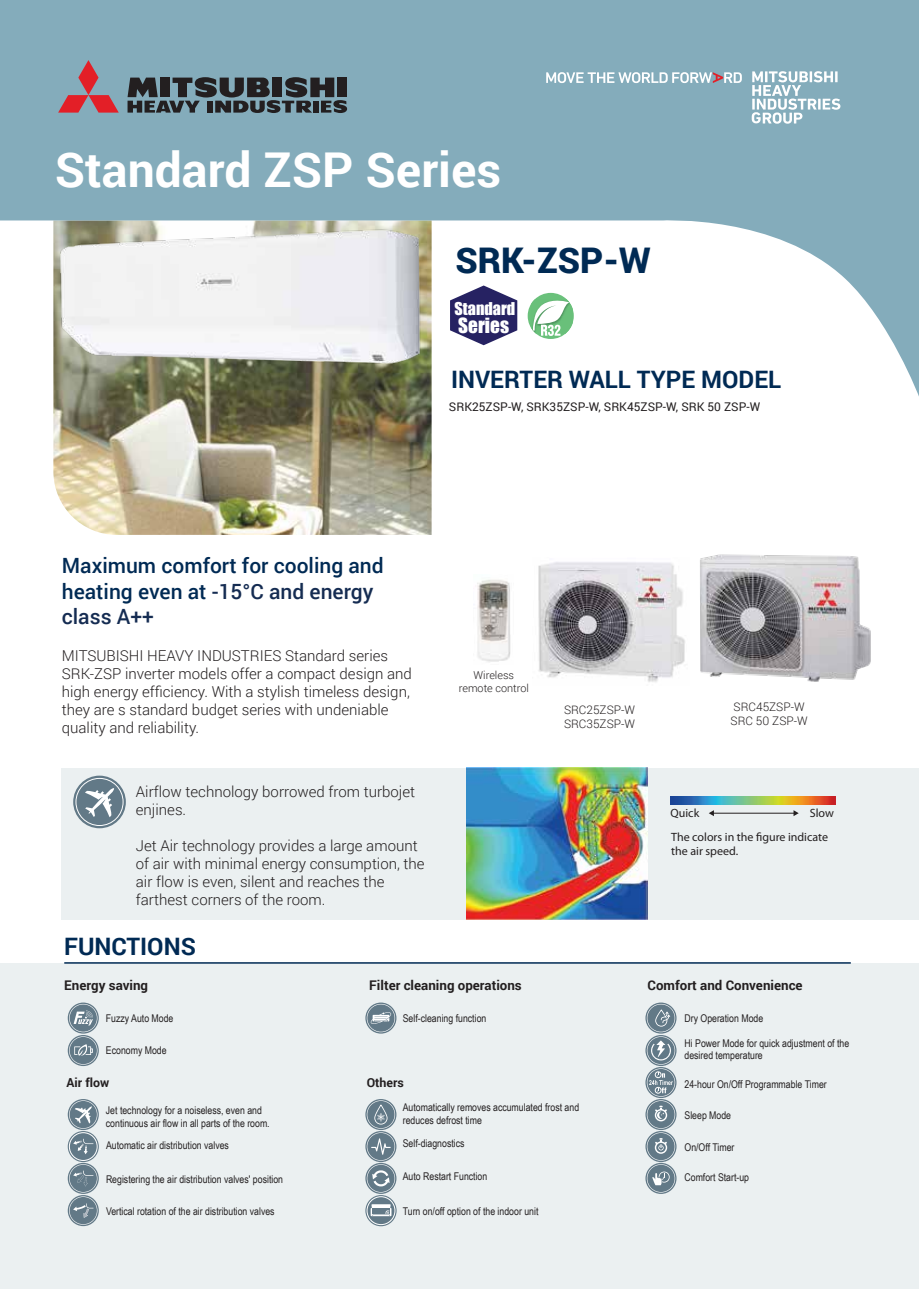
<style>
.page{position:relative;width:919px;height:1289px;background:#fff}
.page>*{position:absolute;margin:0;border:0;box-sizing:border-box;transform-origin:0 0}
.t1{font:700 48px "Roboto";color:#fff}
.t2{font:900 35.4px "Roboto";color:#002a54}
.t3{font:700 24px "Roboto";color:#002a54}
.t4{font:500 21px/25.2px "Roboto";color:#002a54}
.t5{font:19.2px "Impact";color:#fff}
.t6{font:16.2px "Impact";color:#fff}
.t7{font:300 15px/18px "Roboto";color:#231f20}
.t8{font:700 13.35px "Roboto";color:#231f20}
.t9{font:700 12.45px "Roboto";color:#231f20}
.t10{font:12px/24.2px "Myriad Pro";color:#231f20}
.t11{font:12px "Roboto";color:#231f20}
.t12{font:300 11.85px/14.2px "Roboto";color:#231f20}
.t13{font:300 10.8px/13px "Roboto";color:#231f20;text-align:center}
.t14{font:10.65px/12.8px "Arial Narrow";color:#231f20}
.s1{color:#152c52}
</style>
<div class="page">
<div style="left:62px;top:767px;width:856px;height:152px;background:#ebf0f1"></div>
<div style="left:0;top:963px;width:918px;height:325px;background:#ebf0f1"></div>
<img style="left:53px;top:396px;width:378px;height:139px">
<svg style="left:0;top:0;width:918px;height:396px;fill:#84acbb"></svg>
<svg style="left:127px;top:77px;width:220px;height:36px;background:#48555c"></svg>
<svg style="left:58px;top:60px;width:61px;height:53px;background:#a37d8a"></svg>
<svg style="left:450px;top:285px;width:67px;height:60px"></svg>
<hr style="left:64px;top:962px;width:786px;height:1px;background:#002a54">
<svg style="left:68px;top:1098px;width:31px;height:32px"></svg>
<svg style="left:69px;top:1100px;width:28px;height:28px"></svg>
<svg style="left:68px;top:1130px;width:31px;height:32px"></svg>
<div style="left:69px;top:1132px;width:28px;height:28px;border:1px solid #fff;border-radius:50%"></div>
<svg style="left:73px;top:1138px;width:20px;height:16px"></svg>
<svg style="left:68px;top:1162px;width:31px;height:31px"></svg>
<svg style="left:68px;top:1194px;width:31px;height:32px"></svg>
<svg style="left:69px;top:1164px;width:28px;height:60px;background:#8698a2"></svg>
<svg style="left:365px;top:1002px;width:31px;height:31px"></svg>
<svg style="left:367px;top:1003px;width:28px;height:29px"></svg>
<svg style="left:68px;top:1002px;width:31px;height:31px"></svg>
<svg style="left:68px;top:1034px;width:31px;height:32px"></svg>
<svg style="left:69px;top:1003px;width:28px;height:61px"></svg>
<svg style="left:365px;top:1130px;width:31px;height:32px"></svg>
<svg style="left:365px;top:1162px;width:31px;height:31px"></svg>
<svg style="left:365px;top:1098px;width:31px;height:32px"></svg>
<svg style="left:367px;top:1100px;width:28px;height:92px"></svg>
<svg style="left:365px;top:1194px;width:31px;height:32px"></svg>
<div style="left:367px;top:1196px;width:28px;height:28px;border:1px solid #fff;border-radius:50%"></div>
<svg style="left:370px;top:1204px;width:21px;height:12px"></svg>
<svg style="left:645px;top:1130px;width:31px;height:32px"></svg>
<svg style="left:645px;top:1162px;width:31px;height:31px"></svg>
<svg style="left:645px;top:1098px;width:31px;height:32px"></svg>
<svg style="left:645px;top:1002px;width:31px;height:31px"></svg>
<svg style="left:645px;top:1034px;width:31px;height:32px"></svg>
<svg style="left:546px;top:72px;width:195px;height:11px"></svg>
<svg style="left:751px;top:71px;width:89px;height:53px"></svg>
<img style="left:41px;top:221px;width:390px;height:151px">
<img style="left:477px;top:579px;width:34px;height:83px">
<svg style="left:73px;top:775px;width:53px;height:53px"></svg>
<svg style="left:75px;top:778px;width:49px;height:48px"></svg>
<svg style="left:645px;top:1066px;width:31px;height:32px"></svg>
<svg style="left:646px;top:1003px;width:29px;height:189px"></svg>
<img style="left:466px;top:767px;width:181px;height:152px">
<hr style="left:713px;top:812px;width:81px;height:1px;background:#231f20">
<svg style="left:709px;top:810px;width:4px;height:6px"></svg>
<svg style="left:793px;top:810px;width:5px;height:6px"></svg>
<img style="left:671px;top:796px;width:164px;height:9px">
<img style="left:700px;top:554px;width:171px;height:128px">
<img style="left:538px;top:562px;width:147px;height:120px">
<div style="left:527px;top:293px;width:46px;height:46px;background:#6ac17b;border-radius:50%"></div>
<img style="left:531px;top:299px;width:41px;height:35px">
<svg style="left:533px;top:298px;width:36px;height:38px"></svg>
<h1 class="t1" style="left:55px;top:136px;width:448px">Standard ZSP Series</h1>
<h2 class="t2" style="left:455px;top:235px;width:196px">SRK-ZSP-W</h2>
<h3 class="t6" style="left:454px;top:296px;width:62px">Standard</h3>
<h3 class="t5" style="left:458px;top:310px;width:52px">Series</h3>
<h3 class="t3" style="left:451px;top:363px;width:331px">INVERTER WALL TYPE MODEL</h3>
<p class="t11" style="left:449px;top:399px;width:313px">SRK25ZSP-W, SRK35ZSP-W, SRK45ZSP-W, SRK 50 ZSP-W</p>
<h3 class="t4" style="left:62px;top:552px;width:323px">Maximum comfort for cooling and heating even at <span class="s1">-15°C and energy class A++</span></h3>
<h3 class="t7" style="left:62px;top:646px;width:351px">MITSUBISHI HEAVY INDUSTRIES Standard series SRK-ZSP inverter models offer a compact design and high energy efficiency. With a stylish timeless design, they are s standard budget series with undeniable quality and reliability.</h3>
<h3 class="t7" style="left:136px;top:782px;width:281px">Airflow technology borrowed from turbojet enjines.</h3>
<h3 class="t7" style="left:136px;top:836px;width:290px">Jet Air technology provides a large amount of air with minimal energy consumption, the air flow is even, silent and reaches the farthest corners of the room.</h3>
<p class="t13" style="left:459px;top:668px;width:72px">Wireless remote control</p>
<p class="t12" style="left:564px;top:702px;width:73px">SRC25ZSP-W<br>SRC35ZSP-W</p>
<p class="t12" style="left:730px;top:699px;width:79px">SRC45ZSP-W<br>SRC 50 ZSP-W</p>
<p class="t10" style="left:670px;top:801px;width:30px">Quick</p>
<p class="t10" style="left:671px;top:801px;width:164px;text-indent:139px">Slow<br>The colors in the figure indicate</p>
<p class="t10" style="left:671px;top:839px;width:68px">the air speed.</p>
<h3 class="t3" style="left:64px;top:929px;width:133px">FUNCTIONS</h3>
<p class="t8" style="left:64px;top:975px;width:85px">Energy saving</p>
<p class="t14" style="left:106px;top:1011px;width:69px">Fuzzy Auto Mode</p>
<p class="t14" style="left:106px;top:1043px;width:62px">Economy Mode</p>
<p class="t9" style="left:67px;top:1073px;width:44px">Air flow</p>
<p class="t14" style="left:106px;top:1103px;width:165px">Jet technology for a noiseless, even and continuous air flow in all parts of the room.</p>
<p class="t14" style="left:106px;top:1138px;width:124px">Automatic air distribution valves</p>
<p class="t14" style="left:106px;top:1172px;width:178px">Registering the air distribution valves' position</p>
<p class="t14" style="left:106px;top:1204px;width:170px">Vertical rotation of the air distribution valves</p>
<p class="t8" style="left:369px;top:975px;width:154px">Filter cleaning operations</p>
<p class="t14" style="left:403px;top:1011px;width:85px">Self-cleaning function</p>
<p class="t9" style="left:366px;top:1073px;width:39px">Others</p>
<p class="t14" style="left:403px;top:1100px;width:178px">Automatically removes accumulated frost and reduces defrost time</p>
<p class="t14" style="left:403px;top:1136px;width:63px">Self-diagnostics</p>
<p class="t14" style="left:403px;top:1169px;width:86px">Auto Restart Function</p>
<p class="t14" style="left:403px;top:1204px;width:137px">Turn on/off option of the indoor unit</p>
<p class="t8" style="left:647px;top:975px;width:156px">Comfort and Convenience</p>
<p class="t14" style="left:684px;top:1011px;width:80px">Dry Operation Mode</p>
<p class="t14" style="left:684px;top:1036px;width:166px">Hi Power Mode for quick adjustment of the desired temperature</p>
<p class="t14" style="left:684px;top:1077px;width:144px">24-hour On/Off Programmable Timer</p>
<p class="t14" style="left:684px;top:1108px;width:48px">Sleep Mode</p>
<p class="t14" style="left:684px;top:1140px;width:52px">On/Off Timer</p>
<p class="t14" style="left:684px;top:1169px;width:66px">Comfort Start-up</p>
</div>
